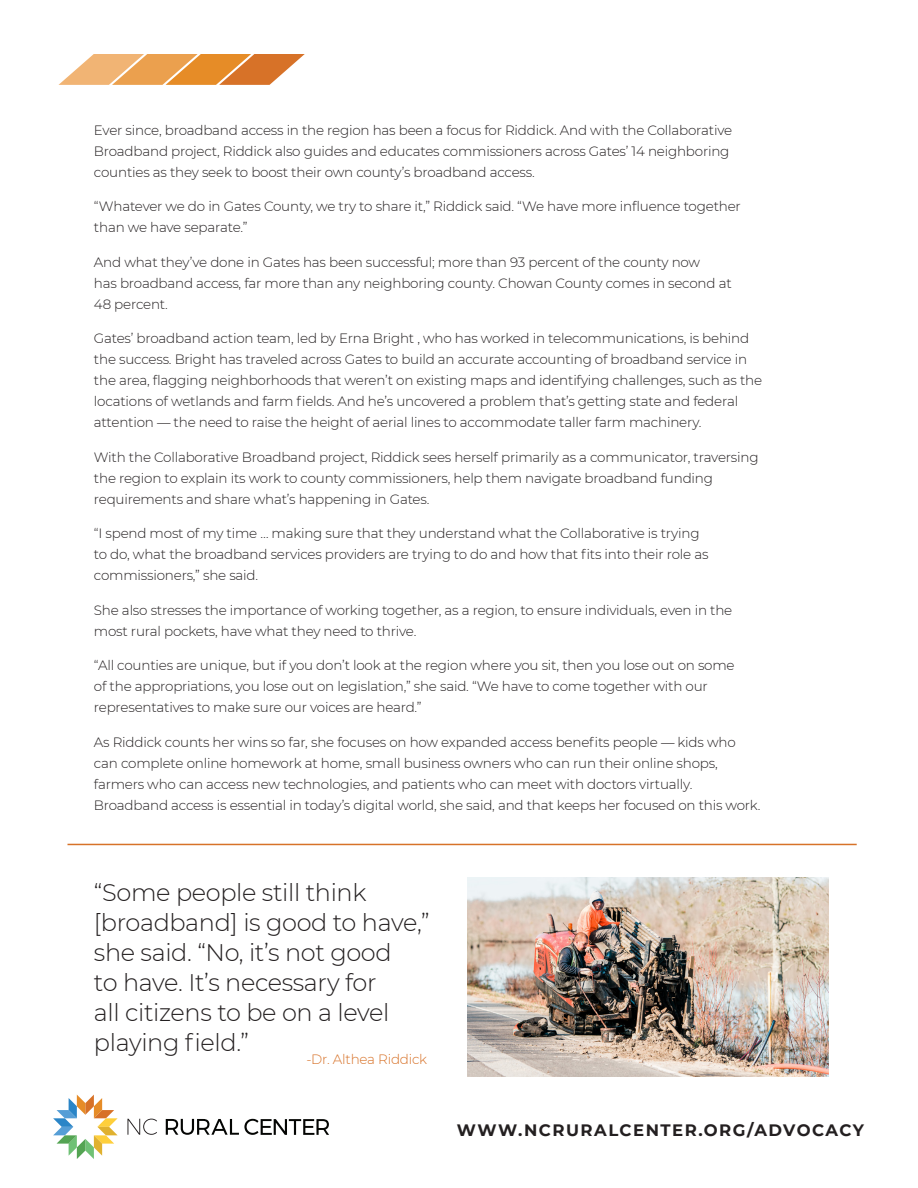
<style>
.page{position:relative;width:918px;height:1188px;background:#fff}
.page>*{position:absolute;margin:0;border:0;box-sizing:border-box;transform-origin:0 0}
.t1{font:300 24px/30px "Montserrat";letter-spacing:-.015em;color:#231f20}
.t2{font:700 16.5px "Montserrat";letter-spacing:.09em;color:#231f20}
.t3{font:300 13.5px/21px "Montserrat";letter-spacing:-.015em;color:#231f20}
.t4{font:300 13.5px "Montserrat";letter-spacing:-.015em;color:#d77127}
</style>
<div class="page">
<img style="left:468px;top:878px;width:360px;height:199px">
<svg style="left:53px;top:1095px;width:65px;height:64px"></svg>
<svg style="left:166px;top:1119px;width:163px;height:16px"></svg>
<svg style="left:127px;top:1119px;width:30px;height:16px"></svg>
<svg style="left:59px;top:54px;width:246px;height:31px"></svg>
<hr style="left:68px;top:844px;width:789px;height:1px;background:#d77228">
<p class="t3" style="left:94px;top:119px;width:640px">Ever since, broadband access in the region has been a focus for Riddick. And with the Collaborative<br>Broadband project, Riddick also guides and educates commissioners across Gates’ 14 neighboring counties as they seek to boost their own county’s broadband access.</p>
<p class="t3" style="left:94px;top:195px;width:648px">“Whatever we do in Gates County, we try to share it,” Riddick said. “We have more influence together than we have separate.”</p>
<p class="t3" style="left:94px;top:251px;width:639px">And what they’ve done in Gates has been successful; more than 93 percent of the county now<br>has broadband access, far more than any neighboring county. Chowan County comes in second at<br>48 percent.</p>
<p class="t3" style="left:94px;top:327px;width:670px">Gates’ broadband action team, led by Erna Bright , who has worked in telecommunications, is behind the success. Bright has traveled across Gates to build an accurate accounting of broadband service in the area, flagging neighborhoods that weren’t on existing maps and identifying challenges, such as the locations of wetlands and farm fields. And he’s uncovered a problem that’s getting state and federal attention — the need to raise the height of aerial lines to accommodate taller farm machinery.</p>
<p class="t3" style="left:94px;top:446px;width:666px">With the Collaborative Broadband project, Riddick sees herself primarily as a communicator, traversing the region to explain its work to county commissioners, help them navigate broadband funding requirements and share what’s happening in Gates.</p>
<p class="t3" style="left:94px;top:522px;width:616px">“I spend most of my time … making sure that they understand what the Collaborative is trying to do, what the broadband services providers are trying to do and how that fits into their role as commissioners,” she said.</p>
<p class="t3" style="left:94px;top:599px;width:640px">She also stresses the importance of working together, as a region, to ensure individuals, even in the most rural pockets, have what they need to thrive.</p>
<p class="t3" style="left:94px;top:654px;width:642px">“All counties are unique, but if you don’t look at the region where you sit, then you lose out on some of the appropriations, you lose out on legislation,” she said. “We have to come together with our representatives to make sure our voices are heard.”</p>
<p class="t3" style="left:94px;top:731px;width:668px">As Riddick counts her wins so far, she focuses on how expanded access benefits people — kids who can complete online homework at home, small business owners who can run their online shops, farmers who can access new technologies, and patients who can meet with doctors virtually.<br>Broadband access is essential in today’s digital world, she said, and that keeps her focused on this work.</p>
<p class="t1" style="left:94px;top:877px;width:337px">“Some people still think [broadband] is good to have,” she said. “No, it’s not good<br>to have. It’s necessary for<br>all citizens to be on a level playing field.”</p>
<p class="t4" style="left:306px;top:1050px;width:122px">-Dr. Althea Riddick</p>
<p class="t2" style="left:457px;top:1118px;width:409px">WWW.NCRURALCENTER.ORG/ADVOCACY</p>
</div>
